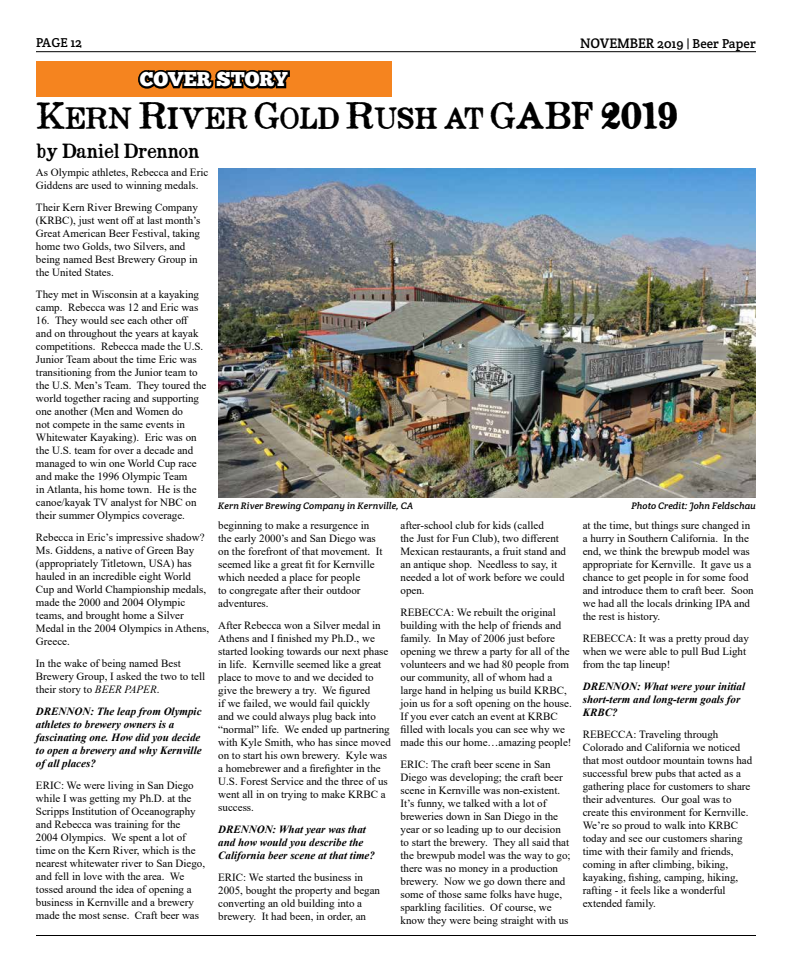
<style>
.page{position:relative;width:792px;height:972px;background:#fff}
.page>*{position:absolute;margin:0;border:0;box-sizing:border-box;transform-origin:0 0}
.t1{font:24px "Opera Lyrics Smooth";letter-spacing:-.01em;color:#000}
.t2{font:20px "Chunk Five";color:#fff}
.t3{font:16px "Opera Lyrics Smooth";letter-spacing:-.01em;color:#000}
.t4{font:13px "Crete Round";letter-spacing:.01em;color:#000}
.t5{font:11px/13px "Times New Roman";color:#000}
.t6{font:italic 700 11px/13px "Times New Roman";color:#000}
.t7{font:italic 9.5px "Crete Round";color:#000}
.s1{font-size:14px}
.s2{font-size:30px}
.s3{font-style:italic}
</style>
<div class="page">
<hr style="left:36px;top:51px;width:720px;height:1px;background:#000">
<hr style="left:36px;top:935px;width:720px;height:1px;background:#000">
<div style="left:36px;top:61px;width:356px;height:35px;background:#f5841f"></div>
<svg style="left:138px;top:70px;width:152px;height:19px;background:#241304"></svg>
<img style="left:218px;top:168px;width:538px;height:329px">
<p class="t4" style="left:36px;top:35px;width:48px">PAGE 12</p>
<p class="t4" style="left:580px;top:36px;width:177px"><span class="s1">NOVEMBER</span> 2019 | Beer Paper</p>
<h2 class="t2" style="left:140px;top:67px;width:149px">COVER STORY</h2>
<h1 class="t1" style="left:36px;top:105px;width:643px"><span class="s2">K</span>ERN <span class="s2">R</span>IVER <span class="s2">G</span>OLD <span class="s2">R</span>USH AT <span class="s2">GABF 2019</span></h1>
<h3 class="t3" style="left:36px;top:142px;width:165px">by Daniel Drennon</h3>
<p class="t5" style="left:36px;top:166px;width:174px">As Olympic athletes, Rebecca and Eric<br>Giddens are used to winning medals.</p>
<p class="t5" style="left:36px;top:201px;width:166px">Their Kern River Brewing Company (KRBC), just went off at last month’s<br>Great American Beer Festival, taking home two Golds, two Silvers, and being named Best Brewery Group in the United States.</p>
<p class="t5" style="left:36px;top:288px;width:165px">They met in Wisconsin at a kayaking camp. Rebecca was 12 and Eric was</p>
<p class="t5" style="left:36px;top:314px;width:172px">16. They would see each other off and on throughout the years at kayak competitions. Rebecca made the U.S.<br>Junior Team about the time Eric was transitioning from the Junior team to the U.S. Men’s Team. They toured the world together racing and supporting one another (Men and Women do<br>not compete in the same events in Whitewater Kayaking). Eric was on the U.S. team for over a decade and managed to win one World Cup race and make the 1996 Olympic Team<br>in Atlanta, his home town. He is the canoe/kayak TV analyst for NBC on their summer Olympics coverage.</p>
<p class="t5" style="left:36px;top:531px;width:175px">Rebecca in Eric’s impressive shadow?<br>Ms. Giddens, a native of Green Bay (appropriately Titletown, USA) has hauled in an incredible eight World<br>Cup and World Championship medals, made the 2000 and 2004 Olympic teams, and brought home a Silver<br>Medal in the 2004 Olympics in Athens,<br>Greece.</p>
<p class="t5" style="left:36px;top:657px;width:171px">In the wake of being named Best<br>Brewery Group, I asked the two to tell their story to <span class="s3">BEER PAPER</span>.</p>
<p class="t6" style="left:36px;top:705px;width:167px">DRENNON: The leap from Olympic athletes to brewery owners is a fascinating one. How did you decide to open a brewery and why Kernville of all places?</p>
<p class="t5" style="left:36px;top:779px;width:171px">ERIC: We were living in San Diego while I was getting my Ph.D. at the Scripps Institution of Oceanography and Rebecca was training for the 2004 Olympics. We spent a lot of time on the Kern River, which is the nearest whitewater river to San Diego, and fell in love with the area. We tossed around the idea of opening a business in Kernville and a brewery made the most sense. Craft beer was</p>
<p class="t7" style="left:218px;top:500px;width:197px">Kern River Brewing Company in Kernville, CA</p>
<p class="t7" style="left:632px;top:500px;width:126px">Photo Credit: John Feldschau</p>
<p class="t5" style="left:218px;top:519px;width:166px">beginning to make a resurgence in the early 2000’s and San Diego was on the forefront of that movement. It seemed like a great fit for Kernville which needed a place for people<br>to congregate after their outdoor adventures.</p>
<p class="t5" style="left:218px;top:619px;width:174px">After Rebecca won a Silver medal in Athens and I finished my Ph.D., we started looking towards our next phase in life. Kernville seemed like a great place to move to and we decided to give the brewery a try. We figured<br>if we failed, we would fail quickly<br>and we could always plug back into “normal” life. We ended up partnering with Kyle Smith, who has since moved on to start his own brewery. Kyle was a homebrewer and a firefighter in the U.S. Forest Service and the three of us went all in on trying to make KRBC a success.</p>
<p class="t6" style="left:218px;top:823px;width:158px">DRENNON: What year was that and how would you describe the<br>California beer scene at that time?</p>
<p class="t5" style="left:218px;top:871px;width:163px">ERIC: We started the business in 2005, bought the property and began converting an old building into a brewery. It had been, in order, an</p>
<p class="t5" style="left:400px;top:518px;width:167px">after-school club for kids (called<br>the Just for Fun Club), two different<br>Mexican restaurants, a fruit stand and an antique shop. Needless to say, it needed a lot of work before we could open.</p>
<p class="t5" style="left:400px;top:605px;width:173px">REBECCA: We rebuilt the original building with the help of friends and family. In May of 2006 just before opening we threw a party for all of the volunteers and we had 80 people from our community, all of whom had a large hand in helping us build KRBC, join us for a soft opening on the house.<br>If you ever catch an event at KRBC filled with locals you can see why we made this our home…amazing people!</p>
<p class="t5" style="left:400px;top:757px;width:172px">ERIC: The craft beer scene in San Diego was developing; the craft beer scene in Kernville was non-existent.<br>It’s funny, we talked with a lot of breweries down in San Diego in the year or so leading up to our decision to start the brewery. They all said that the brewpub model was the way to go; there was no money in a production brewery. Now we go down there and some of those same folks have huge, sparkling facilities. Of course, we know they were being straight with us</p>
<p class="t5" style="left:583px;top:518px;width:173px">at the time, but things sure changed in a hurry in Southern California. In the end, we think the brewpub model was appropriate for Kernville. It gave us a chance to get people in for some food and introduce them to craft beer. Soon we had all the locals drinking IPA and the rest is history.</p>
<p class="t5" style="left:583px;top:631px;width:168px">REBECCA: It was a pretty proud day when we were able to pull Bud Light from the tap lineup!</p>
<p class="t6" style="left:583px;top:679px;width:164px">DRENNON: What were your initial short-term and long-term goals for<br>KRBC?</p>
<p class="t5" style="left:583px;top:727px;width:171px">REBECCA: Traveling through Colorado and California we noticed that most outdoor mountain towns had successful brew pubs that acted as a gathering place for customers to share their adventures. Our goal was to create this environment for Kernville.<br>We’re so proud to walk into KRBC today and see our customers sharing time with their family and friends, coming in after climbing, biking, kayaking, fishing, camping, hiking, rafting - it feels like a wonderful extended family.</p>
</div>
